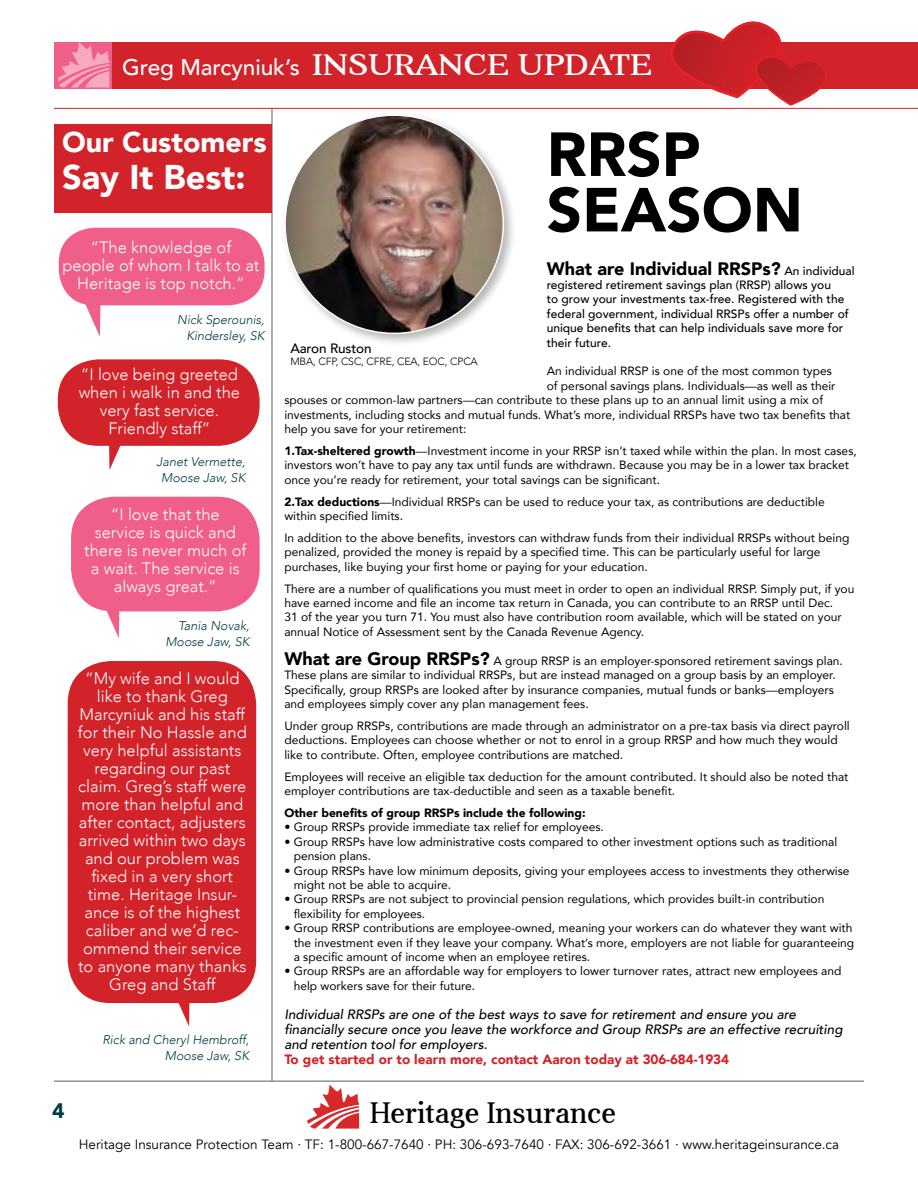
<style>
.page{position:relative;width:918px;height:1188px;background:#fff}
.page>*{position:absolute;margin:0;border:0;box-sizing:border-box;transform-origin:0 0}
.t1{font:900 61.5px/55.5px "Avenir";color:#000}
.t2{font:900 34.35px "Avenir";color:#fff}
.t3{font:30.45px "Aver";color:#17181b}
.t4{font:900 28.65px "Avenir";color:#fff}
.t5{font:500 22.65px "Avenir";color:#fff}
.t6{font:900 21px "Avenir";color:#003e45}
.t7{font:900 18px "Avenir";color:#000}
.t8{font:300 16.5px/18px "Avenir";color:#fff;text-align:center}
.t9{font:italic 500 13.5px/15px "Avenir";color:#000}
.t10{font:13.5px "Avenir";color:#000}
.t11{font:900 13.5px "Avenir";color:#d2232a}
.t12{font:500 13.5px "Avenir";letter-spacing:-.01em;color:#000}
.t13{font:italic 300 12.6px/15.8px "Avenir";color:#003e45;text-align:right}
.t14{font:12px/14.4px "Avenir";color:#000}
.t15{font:500 12px/14.4px "Avenir";color:#000}
.t16{font:900 12px "Avenir";color:#000}
.t17{font:300 10.5px "Avenir";letter-spacing:-.01em;color:#000}
.s1{font-family:"Aver";font-weight:400;font-size:30.15px}
.s2{font-weight:500;font-size:12px}
.s3{font-weight:900}
.s4{font-weight:900;font-size:18px}
</style>
<div class="page">
<hr style="left:272px;top:109px;width:1px;height:972px;background:#5c5c5e">
<hr style="left:54px;top:108px;width:864px;height:1px;background:#d2232a">
<div style="left:58px;top:359px;width:202px;height:87px;background:#d2232a;border-radius:40px"></div>
<svg style="left:109px;top:445px;width:19px;height:25px"></svg>
<div style="left:54px;top:124px;width:218px;height:89px;background:#d2232a"></div>
<hr style="left:54px;top:1081px;width:810px;height:1px;background:#5c5c5e">
<svg style="left:307px;top:1085px;width:52px;height:44px"></svg>
<div style="left:59px;top:228px;width:206px;height:77px;background:#f05f89;border-radius:36px"></div>
<svg style="left:82px;top:303px;width:19px;height:34px"></svg>
<div style="left:71px;top:497px;width:189px;height:114px;background:#f05f89;border-radius:43px"></div>
<svg style="left:101px;top:609px;width:19px;height:29px"></svg>
<div style="left:54px;top:42px;width:864px;height:47px;background:#d2232a"></div>
<div style="left:54px;top:42px;width:58px;height:47px;background:linear-gradient(to bottom,#f05f89,#f05f89)"></div>
<svg style="left:58px;top:42px;width:51px;height:45px;background:#f385a5"></svg>
<svg style="left:670px;top:21px;width:157px;height:85px"></svg>
<div style="left:281px;top:111px;width:235px;height:236px;background:#000;opacity:.28"></div>
<img style="left:285px;top:115px;width:218px;height:218px;border-radius:109px">
<div style="left:68px;top:661px;width:188px;height:342px;background:#d2232a;border-radius:43px"></div>
<svg style="left:171px;top:1003px;width:19px;height:23px"></svg>
<h3 class="t5" style="left:122px;top:48px;width:532px">Greg Marcyniuk’s <span class="s1">INSURANCE UPDATE</span></h3>
<h3 class="t4" style="left:62px;top:118px;width:206px">Our Customers</h3>
<h2 class="t2" style="left:62px;top:147px;width:185px">Say It Best:</h2>
<h3 class="t8" style="left:62px;top:238px;width:198px">“The knowledge of people of whom I talk to at<br>Heritage is top notch.”</h3>
<p class="t13" style="left:177px;top:312px;width:89px">Nick Sperounis,<br>Kindersley, SK</p>
<h3 class="t8" style="left:79px;top:366px;width:163px">“I love being greeted when i walk in and the very fast service.<br>Friendly staff”</h3>
<p class="t13" style="left:157px;top:454px;width:90px;text-align:center">Janet Vermette,<br>Moose Jaw, SK</p>
<h3 class="t8" style="left:84px;top:505px;width:164px">“I love that the service is quick and there is never much of a wait. The service is always great.”</h3>
<p class="t13" style="left:165px;top:618px;width:86px">Tania Novak,<br>Moose Jaw, SK</p>
<p class="t8" style="left:78px;top:669px;width:170px">“My wife and I would like to thank Greg<br>Marcyniuk and his staff for their No Hassle and very helpful assistants regarding our past claim. Greg’s staff were more than helpful and after contact, adjusters arrived within two days and our problem was fixed in a very short time. Heritage Insur&shy;ance is of the highest caliber and we’d rec&shy;ommend their service to anyone many thanks<br>Greg and Staff</p>
<p class="t13" style="left:102px;top:1032px;width:148px">Rick and Cheryl Hembroff,<br>Moose Jaw, SK</p>
<h1 class="t1" style="left:547px;top:125px;width:258px">RRSP<br>SEASON</h1>
<h3 class="t7" style="left:547px;top:253px;width:309px">What are Individual RRSPs? <span class="s2">An individual</span></h3>
<p class="t15" style="left:547px;top:277px;width:304px">registered retirement savings plan (RRSP) allows you<br>to grow your investments tax-free. Registered with the federal government, individual RRSPs offer a number of unique benefits that can help individuals save more for their future.</p>
<p class="t14" style="left:547px;top:364px;width:287px">An individual RRSP is one of the most common types</p>
<p class="t14" style="left:547px;top:378px;width:290px">of personal savings plans. Individuals—as well as their</p>
<p class="t14" style="left:284px;top:393px;width:540px">spouses or common-law partners—can contribute to these plans up to an annual limit using a mix of</p>
<p class="t14" style="left:284px;top:407px;width:568px">investments, including stocks and mutual funds. What’s more, individual RRSPs have two tax benefits that</p>
<p class="t14" style="left:284px;top:421px;width:184px">help you save for your retirement:</p>
<p class="t14" style="left:284px;top:443px;width:574px"><span class="s3">1.Tax-sheltered growth</span>—Investment income in your RRSP isn’t taxed while within the plan. In most cases, investors won’t have to pay any tax until funds are withdrawn. Because you may be in a lower tax bracket once you’re ready for retirement, your total savings can be significant.</p>
<p class="t14" style="left:284px;top:494px;width:542px"><span class="s3">2.Tax deductions</span>—Individual RRSPs can be used to reduce your tax, as contributions are deductible within specified limits.</p>
<p class="t14" style="left:284px;top:530px;width:567px">In addition to the above benefits, investors can withdraw funds from their individual RRSPs without being penalized, provided the money is repaid by a specified time. This can be particularly useful for large purchases, like buying your first home or paying for your education.</p>
<p class="t14" style="left:284px;top:581px;width:571px">There are a number of qualifications you must meet in order to open an individual RRSP. Simply put, if you have earned income and file an income tax return in Canada, you can contribute to an RRSP until Dec.<br>31 of the year you turn 71. You must also have contribution room available, which will be stated on your annual Notice of Assessment sent by the Canada Revenue Agency.</p>
<p class="t14" style="left:284px;top:653px;width:560px"><span class="s4">What are Group RRSPs?</span> A group RRSP is an employer-sponsored retirement savings plan.<br>These plans are similar to individual RRSPs, but are instead managed on a group basis by an employer.<br>Specifically, group RRSPs are looked after by insurance companies, mutual funds or banks—employers and employees simply cover any plan management fees.</p>
<p class="t14" style="left:284px;top:718px;width:567px">Under group RRSPs, contributions are made through an administrator on a pre-tax basis via direct payroll deductions. Employees can choose whether or not to enrol in a group RRSP and how much they would like to contribute. Often, employee contributions are matched.</p>
<p class="t14" style="left:284px;top:769px;width:566px">Employees will receive an eligible tax deduction for the amount contributed. It should also be noted that employer contributions are tax-deductible and seen as a taxable benefit.</p>
<p class="t16" style="left:284px;top:803px;width:303px">Other benefits of group RRSPs include the following:</p>
<p class="t14" style="left:284px;top:820px;width:321px">• Group RRSPs provide immediate tax relief for employees.</p>
<p class="t14" style="left:294px;top:834px;width:545px;text-indent:-9px">• Group RRSPs have low administrative costs compared to other investment options such as traditional pension plans.</p>
<p class="t14" style="left:294px;top:863px;width:557px;text-indent:-9px">• Group RRSPs have low minimum deposits, giving your employees access to investments they otherwise might not be able to acquire.</p>
<p class="t14" style="left:294px;top:892px;width:532px;text-indent:-9px">• Group RRSPs are not subject to provincial pension regulations, which provides built-in contribution flexibility for employees.</p>
<p class="t14" style="left:294px;top:921px;width:562px;text-indent:-9px">• Group RRSP contributions are employee-owned, meaning your workers can do whatever they want with the investment even if they leave your company. What’s more, employers are not liable for guaranteeing a specific amount of income when an employee retires.</p>
<p class="t14" style="left:294px;top:964px;width:549px;text-indent:-9px">• Group RRSPs are an affordable way for employers to lower turnover rates, attract new employees and help workers save for their future.</p>
<p class="t9" style="left:284px;top:1007px;width:560px">Individual RRSPs are one of the best ways to save for retirement and ensure you are financially secure once you leave the workforce and Group RRSPs are an effective recruiting and retention tool for employers.</p>
<p class="t11" style="left:284px;top:1048px;width:446px">To get started or to learn more, contact Aaron today at 306-684-1934</p>
<p class="t12" style="left:290px;top:337px;width:83px">Aaron Ruston</p>
<p class="t17" style="left:290px;top:355px;width:189px">MBA, CFP, CSC, CFRE, CEA, EOC, CPCA</p>
<h3 class="t6" style="left:52px;top:1093px;width:14px">4</h3>
<h3 class="t3" style="left:370px;top:1097px;width:250px">Heritage Insurance</h3>
<p class="t10" style="left:79px;top:1136px;width:762px">Heritage Insurance Protection Team · TF: 1-800-667-7640 · PH: 306-693-7640 · FAX: 306-692-3661 · www.heritageinsurance.ca</p>
</div>
